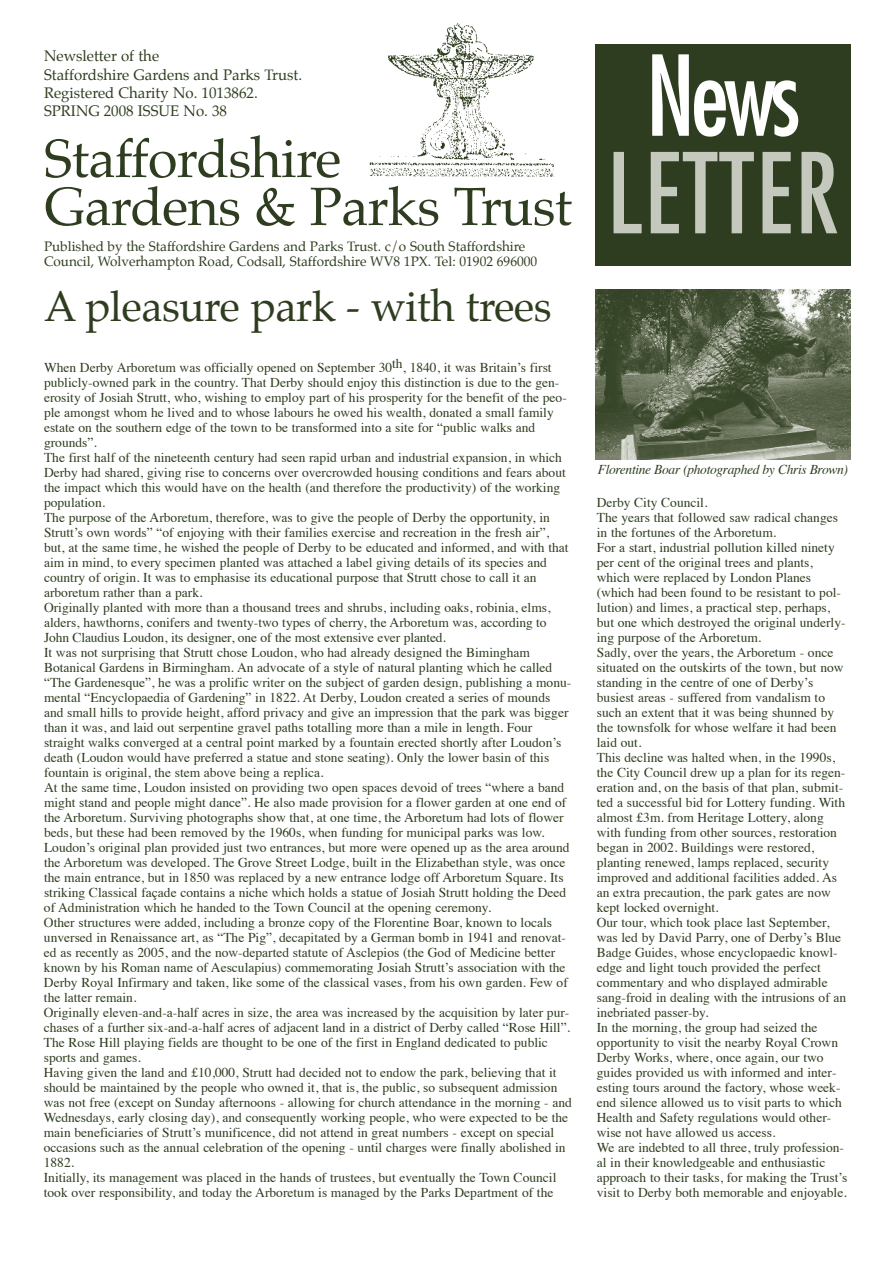
<style>
.page{position:relative;width:893px;height:1263px;background:#fff}
.page>*{position:absolute;margin:0;border:0;box-sizing:border-box;transform-origin:0 0}
.t1{font:condensed 108px "Futura";letter-spacing:.025em;color:#c4c8bd}
.t2{font:condensed 108px "Futura";color:#fff}
.t3{font:54px/48px "Palatino";letter-spacing:-.015em;color:#2e3d1f}
.t4{font:42px "Palatino";letter-spacing:-.01em;color:#2e3d1f}
.t5{font:15px/18.3px "Palatino";color:#2e3d1f}
.t6{font:13.5px/15px "Times";color:#2e3d1f}
.t7{font:13.5px/15px "Palatino";color:#2e3d1f}
.t8{font:italic 13.5px "Times";letter-spacing:-.025em;color:#2e3d1f}
</style>
<div class="page">
<img style="left:369px;top:23px;width:185px;height:154px">
<div style="left:595px;top:45px;width:255px;height:221px;background:#2e3d1f"></div>
<img style="left:595px;top:289px;width:255px;height:170px">
<p class="t5" style="left:44px;top:48px;width:260px">Newsletter of the<br>Staffordshire Gardens and Parks Trust.<br>Registered Charity No. 1013862.<br>SPRING 2008 ISSUE No. 38</p>
<h2 class="t3" style="left:44px;top:138px;width:530px">Staffordshire<br>Gardens &amp; Parks Trust</h2>
<p class="t7" style="left:44px;top:240px;width:495px">Published by the Staffordshire Gardens and Parks Trust. c/o South Staffordshire<br>Council, Wolverhampton Road, Codsall, Staffordshire WV8 1PX. Tel: 01902 696000</p>
<h3 class="t4" style="left:44px;top:287px;width:509px">A pleasure park - with trees</h3>
<p class="t6" style="left:44px;top:361px;width:530px">When Derby Arboretum was officially opened on September 30th, 1840, it was Britain’s first publicly-owned park in the country. That Derby should enjoy this distinction is due to the gen&shy;erosity of Josiah Strutt, who, wishing to employ part of his prosperity for the benefit of the peo&shy;ple amongst whom he lived and to whose labours he owed his wealth, donated a small family estate on the southern edge of the town to be transformed into a site for “public walks and grounds”.<br>The first half of the nineteenth century had seen rapid urban and industrial expansion, in which Derby had shared, giving rise to concerns over overcrowded housing conditions and fears about the impact which this would have on the health (and therefore the productivity) of the working population.<br>The purpose of the Arboretum, therefore, was to give the people of Derby the opportunity, in Strutt’s own words” “of enjoying with their families exercise and recreation in the fresh air”, but, at the same time, he wished the people of Derby to be educated and informed, and with that aim in mind, to every specimen planted was attached a label giving details of its species and country of origin. It was to emphasise its educational purpose that Strutt chose to call it an arboretum rather than a park.<br>Originally planted with more than a thousand trees and shrubs, including oaks, robinia, elms, alders, hawthorns, conifers and twenty-two types of cherry, the Arboretum was, according to John Claudius Loudon, its designer, one of the most extensive ever planted.<br>It was not surprising that Strutt chose Loudon, who had already designed the Bimingham Botanical Gardens in Birmingham. An advocate of a style of natural planting which he called “The Gardenesque”, he was a prolific writer on the subject of garden design, publishing a monu&shy;mental “Encyclopaedia of Gardening” in 1822. At Derby, Loudon created a series of mounds and small hills to provide height, afford privacy and give an impression that the park was bigger than it was, and laid out serpentine gravel paths totalling more than a mile in length. Four straight walks converged at a central point marked by a fountain erected shortly after Loudon’s death (Loudon would have preferred a statue and stone seating). Only the lower basin of this fountain is original, the stem above being a replica.<br>At the same time, Loudon insisted on providing two open spaces devoid of trees “where a band might stand and people might dance”. He also made provision for a flower garden at one end of the Arboretum. Surviving photographs show that, at one time, the Arboretum had lots of flower beds, but these had been removed by the 1960s, when funding for municipal parks was low.<br>Loudon’s original plan provided just two entrances, but more were opened up as the area around the Arboretum was developed. The Grove Street Lodge, built in the Elizabethan style, was once the main entrance, but in 1850 was replaced by a new entrance lodge off Arboretum Square. Its striking Classical façade contains a niche which holds a statue of Josiah Strutt holding the Deed of Administration which he handed to the Town Council at the opening ceremony.<br>Other structures were added, including a bronze copy of the Florentine Boar, known to locals unversed in Renaissance art, as “The Pig”, decapitated by a German bomb in 1941 and renovat&shy;ed as recently as 2005, and the now-departed statute of Asclepios (the God of Medicine better known by his Roman name of Aesculapius) commemorating Josiah Strutt’s association with the Derby Royal Infirmary and taken, like some of the classical vases, from his own garden. Few of the latter remain.<br>Originally eleven-and-a-half acres in size, the area was increased by the acquisition by later pur&shy;chases of a further six-and-a-half acres of adjacent land in a district of Derby called “Rose Hill”.<br>The Rose Hill playing fields are thought to be one of the first in England dedicated to public sports and games.<br>Having given the land and £10,000, Strutt had decided not to endow the park, believing that it should be maintained by the people who owned it, that is, the public, so subsequent admission was not free (except on Sunday afternoons - allowing for church attendance in the morning - and Wednesdays, early closing day), and consequently working people, who were expected to be the main beneficiaries of Strutt’s munificence, did not attend in great numbers - except on special occasions such as the annual celebration of the opening - until charges were finally abolished in 1882.<br>Initially, its management was placed in the hands of trustees, but eventually the Town Council took over responsibility, and today the Arboretum is managed by the Parks Department of the</p>
<h1 class="t2" style="left:646px;top:46px;width:156px">News</h1>
<h1 class="t1" style="left:607px;top:144px;width:233px">LETTER</h1>
<p class="t8" style="left:598px;top:464px;width:252px">Florentine Boar (photographed by Chris Brown)</p>
<p class="t6" style="left:597px;top:496px;width:252px">Derby City Council.<br>The years that followed saw radical changes in the fortunes of the Arboretum.<br>For a start, industrial pollution killed ninety per cent of the original trees and plants, which were replaced by London Planes (which had been found to be resistant to pol&shy;lution) and limes, a practical step, perhaps, but one which destroyed the original underly&shy;ing purpose of the Arboretum.<br>Sadly, over the years, the Arboretum - once situated on the outskirts of the town, but now standing in the centre of one of Derby’s busiest areas - suffered from vandalism to such an extent that it was being shunned by the townsfolk for whose welfare it had been laid out.<br>This decline was halted when, in the 1990s, the City Council drew up a plan for its regen&shy;eration and, on the basis of that plan, submit&shy;ted a successful bid for Lottery funding. With almost £3m. from Heritage Lottery, along with funding from other sources, restoration began in 2002. Buildings were restored, planting renewed, lamps replaced, security improved and additional facilities added. As an extra precaution, the park gates are now kept locked overnight.<br>Our tour, which took place last September, was led by David Parry, one of Derby’s Blue Badge Guides, whose encyclopaedic knowl&shy;edge and light touch provided the perfect commentary and who displayed admirable sang-froid in dealing with the intrusions of an inebriated passer-by.<br>In the morning, the group had seized the opportunity to visit the nearby Royal Crown Derby Works, where, once again, our two guides provided us with informed and inter&shy;esting tours around the factory, whose week&shy;end silence allowed us to visit parts to which Health and Safety regulations would other&shy;wise not have allowed us access.<br>We are indebted to all three, truly profession&shy;al in their knowledgeable and enthusiastic approach to their tasks, for making the Trust’s visit to Derby both memorable and enjoyable.</p>
</div>
